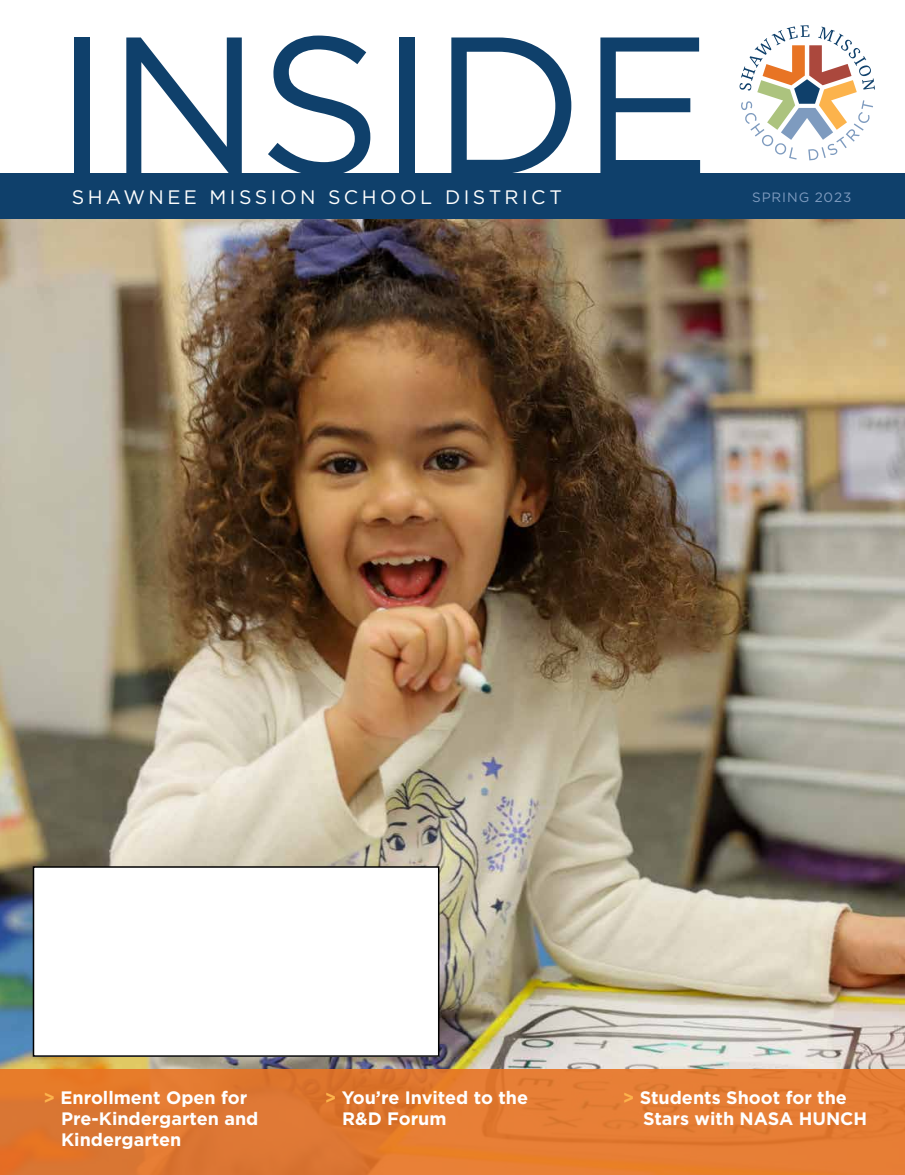
<style>
.page{position:relative;width:905px;height:1175px;background:#fff}
.page>*{position:absolute;margin:0;border:0;box-sizing:border-box;transform-origin:0 0}
.t1{font:195px "Gotham";letter-spacing:-.02em;color:#0f406b}
.t2{font:19.5px "Gotham";letter-spacing:.175em;color:#fff}
.t3{font:700 18px/21px "Gotham";color:#fff}
.t4{font:13.5px "Gotham";letter-spacing:.065em;color:#7e9bbf}
.s1{color:#fcb34c}
</style>
<div class="page">
<img style="left:0;top:219px;width:904px;height:850px">
<div style="left:0;top:173px;width:904px;height:46px;background:#0f406b"></div>
<svg style="left:739px;top:25px;width:136px;height:135px"></svg>
<div style="left:0;top:1069px;width:904px;height:105px;background:linear-gradient(to right,#dd752e,#e77e35)"></div>
<div style="left:33px;top:867px;width:405px;height:189px;background:#fff"></div>
<div style="left:33px;top:866px;width:406px;height:190px;border:2px solid #000"></div>
<h1 class="t1" style="left:54px;top:-3px;width:659px">INSIDE</h1>
<p class="t2" style="left:72px;top:186px;width:492px">SHAWNEE MISSION SCHOOL DISTRICT</p>
<p class="t4" style="left:752px;top:190px;width:101px">SPRING 2023</p>
<p class="t3" style="left:61px;top:1086px;width:199px;text-indent:-18px"><span class="s1">&gt;</span> Enrollment Open for<br>Pre-Kindergarten and<br>Kindergarten</p>
<p class="t3" style="left:643px;top:1086px;width:226px;text-indent:-20px"><span class="s1">&gt;</span> Students Shoot for the<br>Stars with NASA HUNCH</p>
<p class="t3" style="left:342px;top:1086px;width:187px;text-indent:-17px"><span class="s1">&gt;</span> You’re Invited to the<br>R&amp;D Forum</p>
</div>
